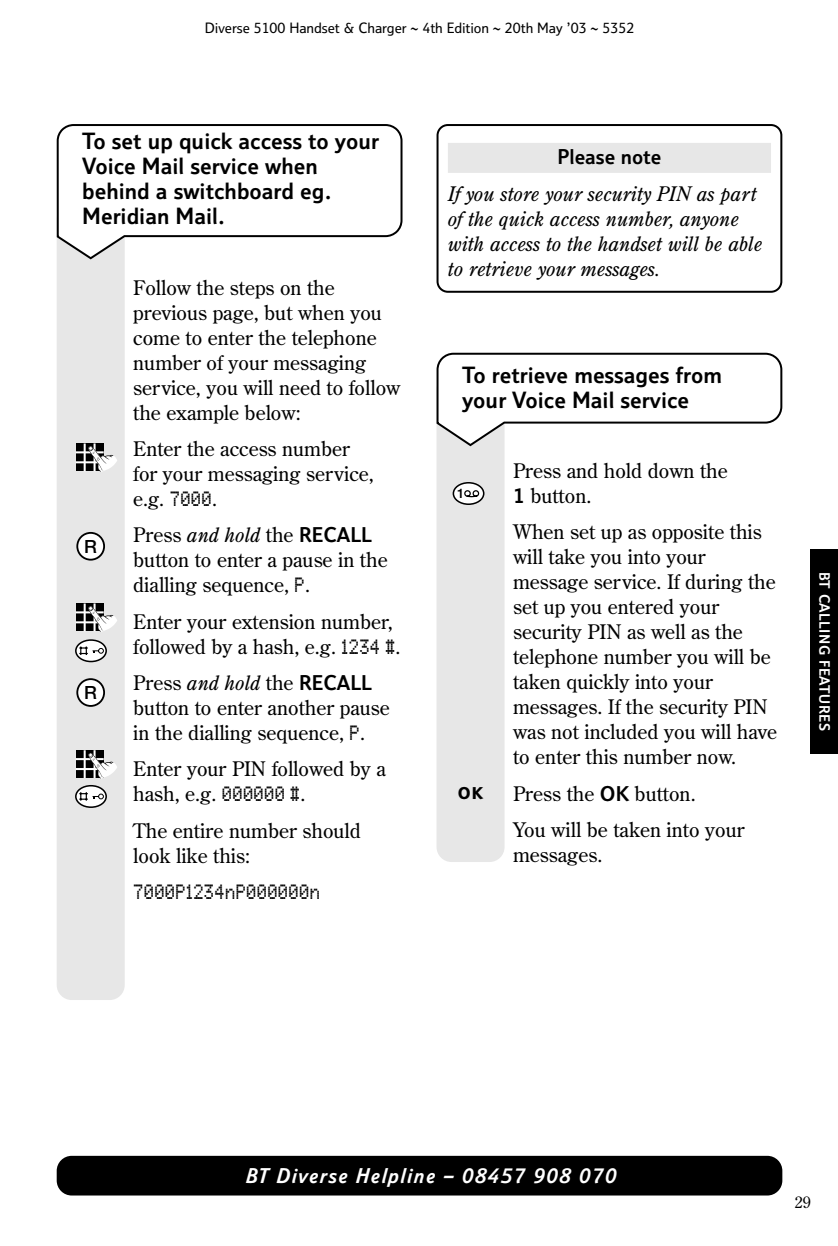
<style>
.page{position:relative;width:838px;height:1246px;background:#fff}
.page>*{position:absolute;margin:0;border:0;box-sizing:border-box;transform-origin:0 0}
.t1{font:22px/25px "BT Bold";color:#000}
.t2{font:21px "Screen Matrix";letter-spacing:.03em;color:#000;scale:.8 1}
.t3{font:20px/25px "Century Old Style";color:#000}
.t4{font:italic 20px/25px "Century Old Style";color:#000}
.t5{font:italic 20px "BT Bold";letter-spacing:.06em;color:#fff}
.t6{font:20px "BT Bold";color:#000}
.t7{font:500 18.2px "Helvetica Neue";color:#000}
.t8{font:16px "Century Old Style";color:#000}
.t9{font:700 16px "BT Extra";color:#000}
.t10{font:14px "BT Medium";color:#000}
.t11{font:14px "BT Bold";letter-spacing:.03em;color:#fff}
.t12{font:500 13.2px "Helvetica Neue";color:#000}
.s1{font-family:"Screen Matrix";font-size:21px}
.s2{font-style:italic}
.s3{font-family:"BT Bold"}
</style>
<div class="page">
<div style="left:57px;top:1156px;width:725px;height:40px;background:#000;border-radius:15px"></div>
<div style="left:437px;top:375px;width:68px;height:487px;background:#e7e7e7;border-radius:15px"></div>
<svg style="left:437px;top:353px;width:345px;height:93px"></svg>
<div style="left:57px;top:205px;width:68px;height:795px;background:#e7e7e7;border-radius:15px"></div>
<svg style="left:57px;top:124px;width:346px;height:135px"></svg>
<svg style="left:437px;top:124px;width:345px;height:169px"></svg>
<div style="left:448px;top:143px;width:323px;height:30px;background:#e7e7e7"></div>
<svg style="left:76px;top:444px;width:28px;height:27px"></svg>
<hr style="left:84px;top:444px;width:2px;height:27px;background:#fff">
<hr style="left:94px;top:443px;width:2px;height:28px;background:#fff">
<hr style="left:76px;top:461px;width:28px;height:2px;background:#fff">
<hr style="left:76px;top:451px;width:28px;height:2px;background:#fff">
<svg style="left:88px;top:446px;width:29px;height:26px"></svg>
<div style="left:77px;top:533px;width:27px;height:27px;background:#fff;border-radius:50%"></div>
<div style="left:76px;top:532px;width:29px;height:29px;border:2px solid #000;border-radius:50%"></div>
<svg style="left:76px;top:604px;width:28px;height:27px"></svg>
<hr style="left:84px;top:604px;width:2px;height:27px;background:#fff">
<hr style="left:94px;top:603px;width:2px;height:28px;background:#fff">
<hr style="left:76px;top:621px;width:28px;height:2px;background:#fff">
<hr style="left:76px;top:611px;width:28px;height:2px;background:#fff">
<svg style="left:88px;top:606px;width:29px;height:26px"></svg>
<div style="left:77px;top:679px;width:27px;height:27px;background:#fff;border-radius:50%"></div>
<div style="left:76px;top:678px;width:29px;height:29px;border:2px solid #000;border-radius:50%"></div>
<svg style="left:76px;top:640px;width:30px;height:22px"></svg>
<div style="left:75px;top:639px;width:32px;height:23px;border:2px solid #000;border-radius:50%"></div>
<svg style="left:79px;top:647px;width:25px;height:8px"></svg>
<svg style="left:76px;top:750px;width:28px;height:28px"></svg>
<hr style="left:84px;top:750px;width:2px;height:28px;background:#fff">
<hr style="left:94px;top:750px;width:2px;height:28px;background:#fff">
<hr style="left:76px;top:768px;width:28px;height:2px;background:#fff">
<hr style="left:76px;top:758px;width:28px;height:2px;background:#fff">
<svg style="left:88px;top:753px;width:29px;height:26px"></svg>
<div style="left:76px;top:786px;width:30px;height:21px;background:#fff;border-radius:50%"></div>
<div style="left:75px;top:785px;width:32px;height:23px;border:2px solid #000;border-radius:50%"></div>
<svg style="left:79px;top:792px;width:25px;height:9px"></svg>
<div style="left:453px;top:483px;width:31px;height:21px;background:#fff;border-radius:50%"></div>
<div style="left:453px;top:482px;width:31px;height:23px;border:2px solid #000;border-radius:50%"></div>
<svg style="left:464px;top:490px;width:16px;height:8px"></svg>
<div style="left:811px;top:549px;width:27px;height:204px;background:#000"></div>
<p class="t10" style="left:205px;top:23px;width:431px">Diverse 5100 Handset &amp; Charger ~ 4th Edition ~ 20th May ’03 ~ 5352</p>
<p class="t1" style="left:82px;top:131px;width:298px">To set up quick access to your<br>Voice Mail service when behind a switchboard eg.<br>Meridian Mail.</p>
<p class="t7" style="left:84px;top:540px;width:14px">R</p>
<p class="t7" style="left:84px;top:686px;width:14px">R</p>
<p class="t3" style="left:133px;top:277px;width:269px">Follow the steps on the previous page, but when you come to enter the telephone number of your messaging service, you will need to follow the example below:</p>
<p class="t3" style="left:133px;top:438px;width:242px">Enter the access number for your messaging service, e.g. <span class="s1">7000</span>.</p>
<p class="t3" style="left:133px;top:524px;width:256px">Press <span class="s2">and hold</span> the <span class="s3">RECALL </span>button to enter a pause in the dialling sequence, <span class="s1">P</span>.</p>
<p class="t3" style="left:133px;top:611px;width:269px">Enter your extension number, followed by a hash, e.g. <span class="s1">1234 #</span>.</p>
<p class="t3" style="left:133px;top:672px;width:258px">Press <span class="s2">and hold</span> the <span class="s3">RECALL </span>button to enter another pause in the dialling sequence, <span class="s1">P</span>.</p>
<p class="t3" style="left:133px;top:758px;width:254px">Enter your PIN followed by a hash, e.g. <span class="s1">000000 #</span>.</p>
<p class="t3" style="left:133px;top:820px;width:229px">The entire number should look like this:</p>
<p class="t2" style="left:133px;top:880px;width:235px">7000P1234nP000000n</p>
<p class="t6" style="left:557px;top:149px;width:106px">Please note</p>
<p class="t4" style="left:448px;top:183px;width:316px">If you store your security PIN as part of the quick access number, anyone with access to the handset will be able to retrieve your messages.</p>
<p class="t1" style="left:462px;top:364px;width:262px">To retrieve messages from your Voice Mail service</p>
<p class="t12" style="left:457px;top:488px;width:9px">1</p>
<p class="t9" style="left:458px;top:787px;width:27px">OK</p>
<p class="t3" style="left:513px;top:460px;width:216px">Press and hold down the<br><span class="s3">1</span> button.</p>
<p class="t3" style="left:513px;top:521px;width:266px">When set up as opposite this will take you into your message service. If during the set up you entered your security PIN as well as the telephone number you will be taken quickly into your messages. If the security PIN was not included you will have to enter this number now.</p>
<p class="t3" style="left:513px;top:777px;width:233px;line-height:36.4px">Press the <span class="s3">OK</span> button.<br>You will be taken into your</p>
<p class="t3" style="left:513px;top:844px;width:91px">messages.</p>
<p class="t11" style="left:830px;top:572px;width:160px;rotate:90deg">BT CALLING FEATURES</p>
<p class="t5" style="left:245px;top:1168px;width:372px">BT Diverse Helpline – 08457 908 070</p>
<p class="t8" style="left:795px;top:1195px;width:17px">29</p>
</div>
